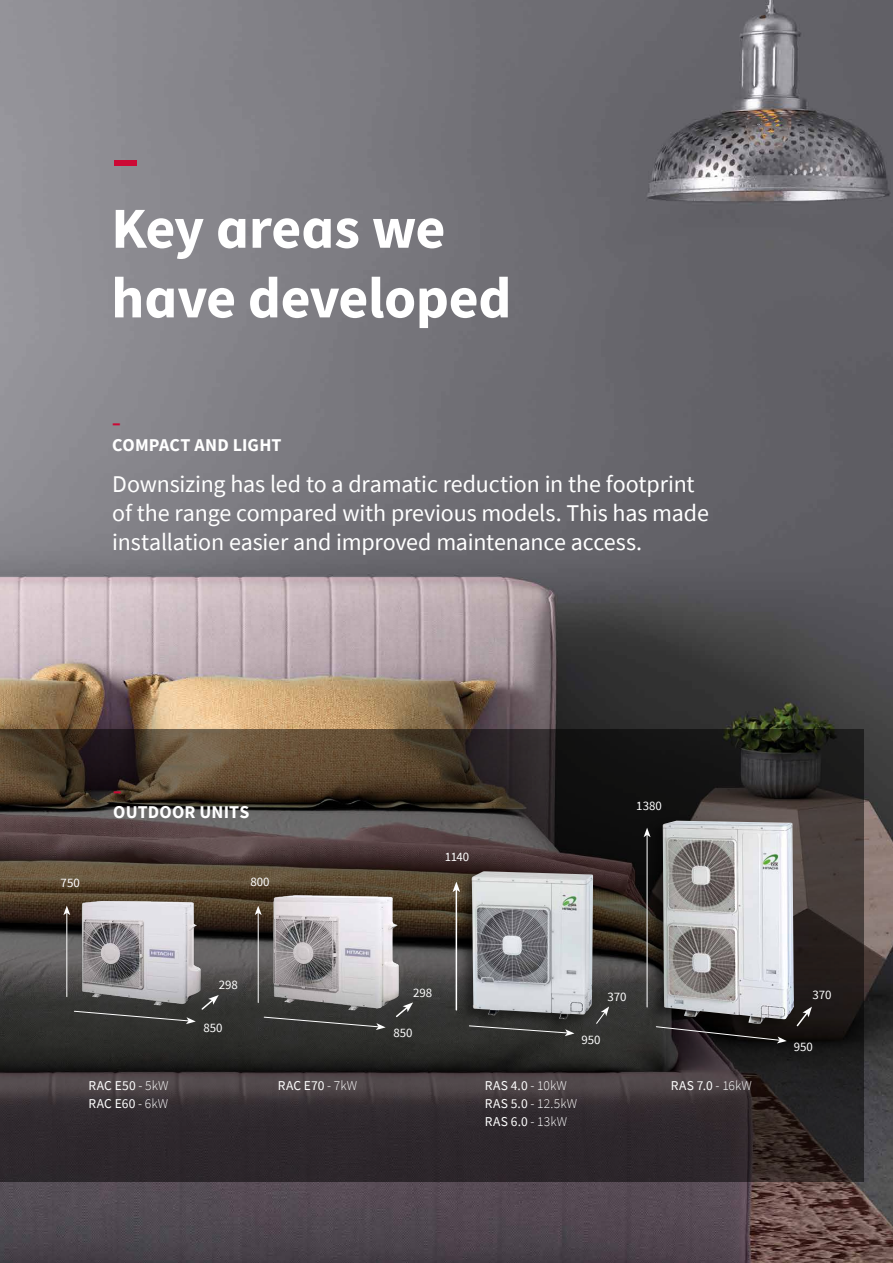
<style>
.page{position:relative;width:893px;height:1263px;background:#fff}
.page>*{position:absolute;margin:0;border:0;box-sizing:border-box;transform-origin:0 0}
.t1{font:700 58.05px/69.6px "Source Sans Pro";letter-spacing:-.01em;color:#fff}
.t2{font:700 58.05px "Source Sans Pro";color:#cc0935}
.t3{font:24px/28.8px "Source Sans Pro";letter-spacing:-.01em;color:#fff}
.t4{font:700 18px "Source Sans Pro";letter-spacing:.01em;color:#fff}
.t5{font:700 18px "Source Sans Pro";color:#cc0935}
.t6{font:13.5px/18px "Source Sans Pro";letter-spacing:.03em;color:#fff}
.t7{font:12.9px "Source Sans Pro";color:#fff}
.s1{font-weight:300}
</style>
<div class="page">
<img style="left:0;top:0;width:893px;height:1263px">
<svg style="left:0;top:729px;width:864px;height:452px;background:#39312e"></svg>
<div style="left:457px;top:868px;width:139px;height:166px;background:#000;opacity:.45"></div>
<img style="left:472px;top:871px;width:121px;height:148px">
<hr style="left:456px;top:890px;width:1px;height:120px;background:#fff">
<svg style="left:452px;top:881px;width:8px;height:11px"></svg>
<svg style="left:468px;top:1025px;width:106px;height:11px"></svg>
<svg style="left:595px;top:1006px;width:14px;height:18px"></svg>
<div style="left:646px;top:816px;width:150px;height:221px;background:#000;opacity:.45"></div>
<img style="left:663px;top:821px;width:131px;height:203px">
<hr style="left:647px;top:835px;width:1px;height:172px;background:#fff">
<svg style="left:644px;top:828px;width:7px;height:9px"></svg>
<svg style="left:795px;top:1007px;width:17px;height:21px"></svg>
<svg style="left:655px;top:1026px;width:132px;height:17px;background:#272324"></svg>
<hr style="left:66px;top:913px;width:1px;height:83px;background:#fff">
<svg style="left:63px;top:905px;width:7px;height:10px"></svg>
<svg style="left:73px;top:995px;width:146px;height:29px;background:#434441"></svg>
<img style="left:77px;top:885px;width:132px;height:130px">
<hr style="left:258px;top:913px;width:1px;height:89px;background:#fff">
<svg style="left:255px;top:905px;width:7px;height:10px"></svg>
<svg style="left:263px;top:1016px;width:123px;height:14px"></svg>
<img style="left:264px;top:881px;width:157px;height:144px">
<h1 class="t2" style="left:111px;top:120px;width:29px">–</h1>
<h1 class="t1" style="left:111px;top:193px;width:402px">Key areas we have developed</h1>
<p class="t5" style="left:112px;top:411px;width:10px">–</p>
<p class="t4" style="left:112px;top:432px;width:171px">COMPACT AND LIGHT</p>
<p class="t3" style="left:112px;top:470px;width:598px">Downsizing has led to a dramatic reduction in the footprint of the range compared with previous models. This has made installation easier and improved maintenance access.</p>
<p class="t7" style="left:61px;top:875px;width:21px">750</p>
<p class="t5" style="left:113px;top:778px;width:10px">–</p>
<p class="t4" style="left:113px;top:800px;width:138px">OUTDOOR UNITS</p>
<p class="t7" style="left:250px;top:873px;width:21px">800</p>
<p class="t7" style="left:445px;top:848px;width:26px">1140</p>
<p class="t7" style="left:636px;top:797px;width:27px">1380</p>
<p class="t6" style="left:89px;top:1077px;width:82px">RAC E50 <span class="s1">- 5kW<br></span>RAC E60 <span class="s1">- 6kW</span></p>
<p class="t7" style="left:219px;top:977px;width:21px">298</p>
<p class="t7" style="left:203px;top:1019px;width:21px">850</p>
<p class="t6" style="left:278px;top:1077px;width:81px">RAC E70 <span class="s1">- 7kW</span></p>
<p class="t7" style="left:413px;top:984px;width:21px">298</p>
<p class="t7" style="left:393px;top:1024px;width:21px">850</p>
<p class="t7" style="left:607px;top:988px;width:21px">370</p>
<p class="t7" style="left:581px;top:1031px;width:21px">950</p>
<p class="t6" style="left:485px;top:1077px;width:94px">RAS 4.0 <span class="s1">- 10kW<br></span>RAS 5.0 <span class="s1">- 12.5kW<br></span>RAS 6.0 <span class="s1">- 13kW</span></p>
<p class="t6" style="left:671px;top:1077px;width:83px">RAS 7.0 <span class="s1">- 16kW</span></p>
<p class="t7" style="left:812px;top:987px;width:21px">370</p>
<p class="t7" style="left:794px;top:1039px;width:21px">950</p>
</div>
